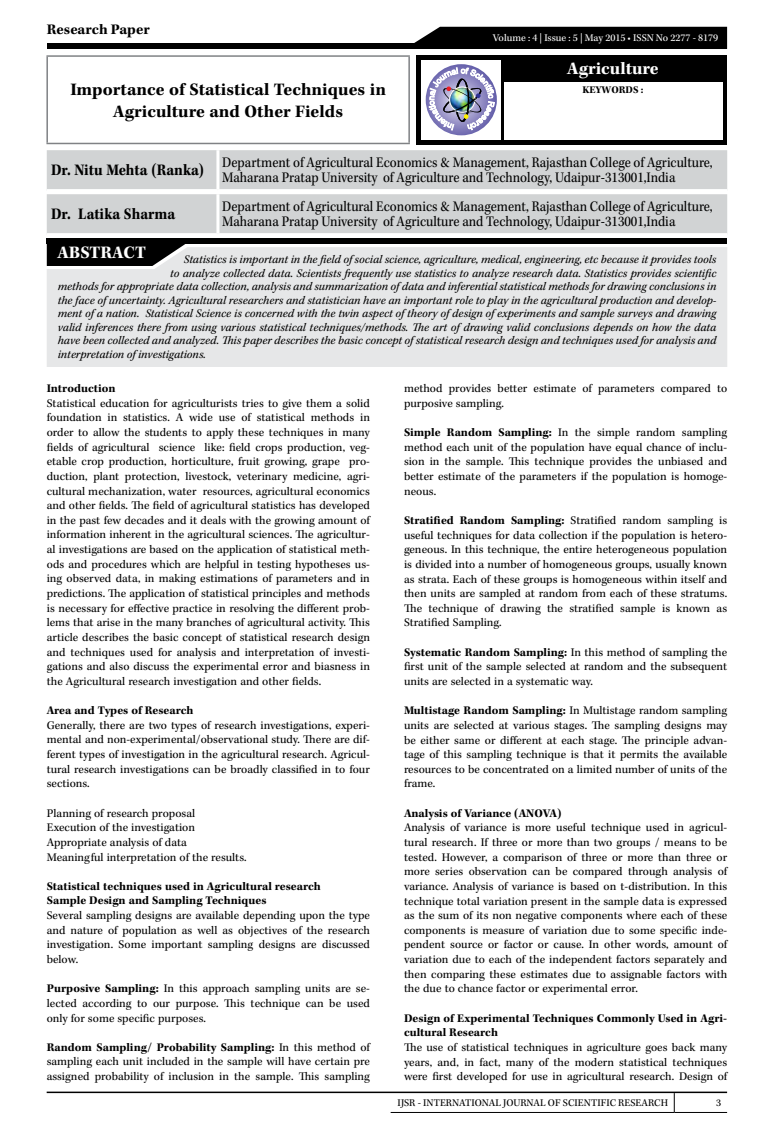
<style>
.page{position:relative;width:774px;height:1136px;background:#fff}
.page>*{position:absolute;margin:0;border:0;box-sizing:border-box;transform-origin:0 0}
.t1{font:700 18px/21.6px "Kepler Std";color:#000;text-align:center}
.t2{font:700 18px "Kepler Std";color:#fff}
.t3{font:700 16.5px "Kepler Std";color:#000;scale:.9 1}
.t4{font:15px/15px "Kepler Std";color:#000;scale:.9 1}
.t5{font:700 15px "Kepler Std";color:#000}
.t6{font:12px/14.7px "Kepler Std";color:#000;text-align:justify}
.t7{font:italic 12px "Kepler Std";color:#000}
.t8{font:700 12px/14.7px "Kepler Std";color:#000}
.t9{font:10.5px "Kepler Std";color:#000}
.t10{font:10.5px "Kepler Std";color:#fff}
.t11{font:700 10.5px "Kepler Std";color:#000}
.s1{font-weight:700}
</style>
<div class="page">
<hr style="left:47px;top:1091px;width:680px;height:1px;background:#000">
<svg style="left:674px;top:1092px;width:1px;height:19px"></svg>
<hr style="left:391px;top:1111px;width:283px;height:1px;background:#000">
<hr style="left:674px;top:1111px;width:53px;height:1px;background:#000">
<div style="left:47px;top:43px;width:680px;height:6px;background:#000"></div>
<div style="left:414px;top:27px;width:313px;height:16px;background:#000"></div>
<div style="left:416px;top:55px;width:311px;height:90px;background:#000"></div>
<div style="left:421px;top:60px;width:80px;height:79px;background:#fff"></div>
<svg style="left:426px;top:64px;width:71px;height:71px"></svg>
<img style="left:429px;top:68px;width:65px;height:62px">
<div style="left:504px;top:82px;width:219px;height:57px;background:#fff"></div>
<svg style="left:47px;top:150px;width:680px;height:83px;background:#d4d5d6"></svg>
<hr style="left:216px;top:194px;width:3px;height:39px;background:#fff">
<hr style="left:46px;top:55px;width:364px;height:2px;background:#808285">
<hr style="left:46px;top:57px;width:2px;height:86px;background:#808285">
<hr style="left:408px;top:57px;width:2px;height:86px;background:#808285">
<hr style="left:46px;top:143px;width:364px;height:1px;background:#808285">
<svg style="left:47px;top:244px;width:138px;height:3px"></svg>
<div style="left:47px;top:247px;width:680px;height:120px;background:#e6e7e8"></div>
<div style="left:47px;top:238px;width:680px;height:6px;background:#000"></div>
<p class="t5" style="left:47px;top:21px;width:104px">Research Paper</p>
<p class="t10" style="left:493px;top:32px;width:227px">Volume : 4 | Issue : 5 | May 2015 • ISSN No 2277 - 8179</p>
<h1 class="t2" style="left:567px;top:59px;width:93px">Agriculture</h1>
<h1 class="t1" style="left:70px;top:79px;width:317px">Importance of Statistical Techniques in<br>Agriculture and Other Fields</h1>
<p class="t11" style="left:582px;top:84px;width:62px">KEYWORDS :</p>
<h2 class="t3" style="left:51px;top:160px;width:171px">Dr. Nitu Mehta (Ranka)</h2>
<p class="t4" style="left:222px;top:155px;width:546px">Department of Agricultural Economics &amp; Management, Rajasthan College of Agriculture,<br>Maharana Pratap University of Agriculture and Technology, Udaipur-313001,India</p>
<h2 class="t3" style="left:51px;top:204px;width:139px">Dr. Latika Sharma</h2>
<p class="t4" style="left:222px;top:199px;width:546px">Department of Agricultural Economics &amp; Management, Rajasthan College of Agriculture,<br>Maharana Pratap University of Agriculture and Technology, Udaipur-313001,India</p>
<h1 class="t2" style="left:57px;top:242px;width:90px">ABSTRACT</h1>
<p class="t7" style="left:184px;top:253px;width:534px">Statistics is important in the field of social science, agriculture, medical, engineering, etc because it provides tools</p>
<p class="t7" style="left:170px;top:266px;width:548px">to analyze collected data. Scientists frequently use statistics to analyze research data. Statistics provides scientific</p>
<p class="t7" style="left:58px;top:280px;width:660px">methods for appropriate data collection, analysis and summarization of data and inferential statistical methods for drawing conclusions in</p>
<p class="t7" style="left:58px;top:293px;width:660px">the face of uncertainty. Agricultural researchers and statistician have an important role to play in the agricultural production and develop-</p>
<p class="t7" style="left:58px;top:307px;width:660px">ment of a nation. Statistical Science is concerned with the twin aspect of theory of design of experiments and sample surveys and drawing</p>
<p class="t7" style="left:58px;top:320px;width:660px">valid inferences there from using various statistical techniques/methods. The art of drawing valid conclusions depends on how the data</p>
<p class="t7" style="left:58px;top:334px;width:660px">have been collected and analyzed. This paper describes the basic concept of statistical research design and techniques used for analysis and</p>
<p class="t7" style="left:58px;top:347px;width:150px">interpretation of investigations.</p>
<p class="t8" style="left:47px;top:381px;width:70px">Introduction</p>
<p class="t6" style="left:47px;top:396px;width:325px">Statistical education for agriculturists tries to give them a solid foundation in statistics. A wide use of statistical methods in order to allow the students to apply these techniques in many fields of agricultural science like: field crops production, veg&shy;etable crop production, horticulture, fruit growing, grape pro&shy;duction, plant protection, livestock, veterinary medicine, agri&shy;cultural mechanization, water resources, agricultural economics and other fields. The field of agricultural statistics has developed in the past few decades and it deals with the growing amount of information inherent in the agricultural sciences. The agricultur&shy;al investigations are based on the application of statistical meth&shy;ods and procedures which are helpful in testing hypotheses us&shy;ing observed data, in making estimations of parameters and in predictions. The application of statistical principles and methods is necessary for effective practice in resolving the different prob&shy;lems that arise in the many branches of agricultural activity. This article describes the basic concept of statistical research design and techniques used for analysis and interpretation of investi&shy;gations and also discuss the experimental error and biasness in the Agricultural research investigation and other fields.</p>
<p class="t8" style="left:47px;top:703px;width:148px">Area and Types of Research</p>
<p class="t6" style="left:47px;top:718px;width:325px">Generally, there are two types of research investigations, experi&shy;mental and non-experimental/observational study. There are dif&shy;ferent types of investigation in the agricultural research. Agricul&shy;tural research investigations can be broadly classified in to four sections.</p>
<p class="t6" style="left:47px;top:805px;width:201px;text-align:left">Planning of research proposal Execution of the investigation Appropriate analysis of data Meaningful interpretation of the results.</p>
<p class="t8" style="left:47px;top:879px;width:276px">Statistical techniques used in Agricultural research<br>Sample Design and Sampling Techniques</p>
<p class="t6" style="left:47px;top:908px;width:325px">Several sampling designs are available depending upon the type and nature of population as well as objectives of the research investigation. Some important sampling designs are discussed below.</p>
<p class="t6" style="left:47px;top:981px;width:325px"><span class="s1">Purposive Sampling:</span> In this approach sampling units are se&shy;lected according to our purpose. This technique can be used only for some specific purposes.</p>
<p class="t6" style="left:47px;top:1040px;width:325px"><span class="s1">Random Sampling/ Probability Sampling:</span> In this method of sampling each unit included in the sample will have certain pre assigned probability of inclusion in the sample. This sampling</p>
<p class="t6" style="left:404px;top:381px;width:325px">method provides better estimate of parameters compared to purposive sampling.</p>
<p class="t6" style="left:404px;top:425px;width:325px"><span class="s1">Simple Random Sampling:</span> In the simple random sampling method each unit of the population have equal chance of inclu&shy;sion in the sample. This technique provides the unbiased and better estimate of the parameters if the population is homoge&shy;neous.</p>
<p class="t6" style="left:404px;top:513px;width:325px"><span class="s1">Stratified Random Sampling:</span> Stratified random sampling is useful techniques for data collection if the population is hetero&shy;geneous. In this technique, the entire heterogeneous population is divided into a number of homogeneous groups, usually known as strata. Each of these groups is homogeneous within itself and then units are sampled at random from each of these stratums.<br>The technique of drawing the stratified sample is known as Stratified Sampling.</p>
<p class="t6" style="left:404px;top:645px;width:325px"><span class="s1">Systematic Random Sampling:</span> In this method of sampling the first unit of the sample selected at random and the subsequent units are selected in a systematic way.</p>
<p class="t6" style="left:404px;top:703px;width:325px"><span class="s1">Multistage Random Sampling:</span> In Multistage random sampling units are selected at various stages. The sampling designs may be either same or different at each stage. The principle advan&shy;tage of this sampling technique is that it permits the available resources to be concentrated on a limited number of units of the frame.</p>
<p class="t8" style="left:404px;top:806px;width:159px">Analysis of Variance (ANOVA)</p>
<p class="t6" style="left:404px;top:820px;width:325px">Analysis of variance is more useful technique used in agricul&shy;tural research. If three or more than two groups / means to be tested. However, a comparison of three or more than three or more series observation can be compared through analysis of variance. Analysis of variance is based on t-distribution. In this technique total variation present in the sample data is expressed as the sum of its non negative components where each of these components is measure of variation due to some specific inde&shy;pendent source or factor or cause. In other words, amount of variation due to each of the independent factors separately and then comparing these estimates due to assignable factors with the due to chance factor or experimental error.</p>
<p class="t8" style="left:404px;top:1010px;width:325px">Design of Experimental Techniques Commonly Used in Agri&shy;cultural Research</p>
<p class="t6" style="left:404px;top:1040px;width:325px">The use of statistical techniques in agriculture goes back many years, and, in fact, many of the modern statistical techniques were first developed for use in agricultural research. Design of</p>
<p class="t9" style="left:398px;top:1097px;width:272px">IJSR - INTERNATIONAL JOURNAL OF SCIENTIFIC RESEARCH</p>
<p class="t9" style="left:716px;top:1097px;width:7px">3</p>
</div>
